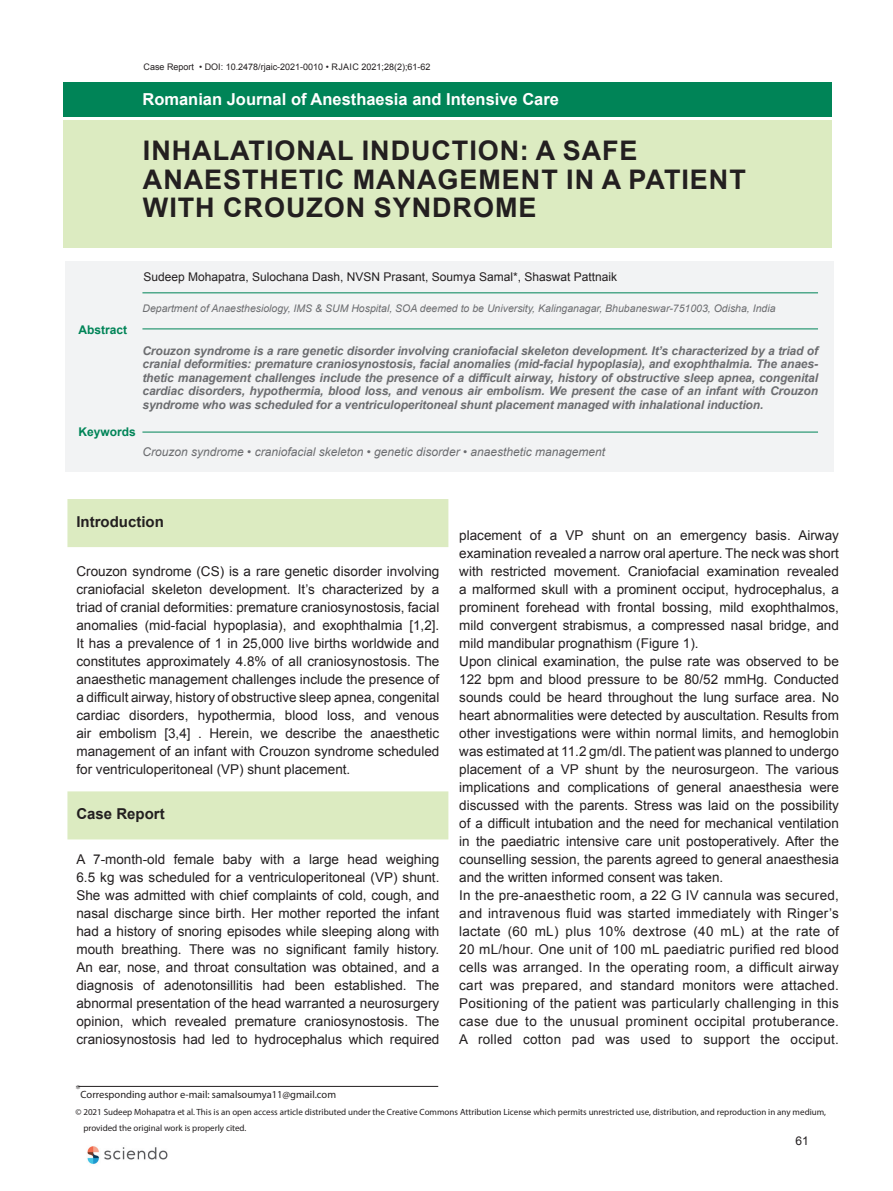
<style>
.page{position:relative;width:893px;height:1191px;background:#fff}
.page>*{position:absolute;margin:0;border:0;box-sizing:border-box;transform-origin:0 0}
.Tytul{font:700 27px/28.5px "Arial";letter-spacing:.035em;color:#231f20}
.t1{font:700 16.5px "Arial";color:#fff}
._1__SUBTITLE{font:700 15px "Arial";color:#231f20}
.TEKST{font:13.5px/18px "Arial";color:#231f20;text-align:justify}
.ABSTRACT_TEXT{font:italic 700 12px/13.5px "Arial";letter-spacing:-.01em;color:#6c6d70;text-align:justify}
.KEYWORDS_TEXT{font:italic 12px "Arial";color:#6c6d70}
.t2{font:12px "Arial";color:#231f20}
.t3{font:700 12px "Arial";color:#008457}
.Dane_afiliacyjne{font:italic 10.5px "Arial";color:#6c6d70}
.t4{font:10.5px "Myriad Pro";color:#231f20}
.t5{font:10.5px "Times";color:#231f20}
.t6{font:9px/16.2px "Myriad Pro";color:#231f20}
.t7{font:9px "Arial";color:#231f20}
</style>
<div class="page">
<div style="left:63px;top:120px;width:769px;height:127px;background:#dcebc1"></div>
<hr style="left:78px;top:1086px;width:360px;height:1px;background:#231f20">
<div style="left:63px;top:82px;width:769px;height:34px;background:#008457"></div>
<img style="left:87px;top:1146px;width:81px;height:18px">
<div style="left:65px;top:260px;width:769px;height:211px;background:#f2f3f4"></div>
<div style="left:67px;top:499px;width:381px;height:48px;background:#dcebc1"></div>
<div style="left:67px;top:791px;width:381px;height:48px;background:#dcebc1"></div>
<hr style="left:142px;top:432px;width:676px;height:1px;background:#008457">
<hr style="left:142px;top:328px;width:676px;height:1px;background:#008457">
<hr style="left:142px;top:292px;width:676px;height:1px;background:#008457">
<p class="t7" style="left:144px;top:60px;width:289px">Case Report • DOI: 10.2478/rjaic-2021-0010 • RJAIC 2021;28(2);61-62</p>
<p class="t1" style="left:142px;top:88px;width:418px">Romanian Journal of Anesthaesia and Intensive Care</p>
<p class="Tytul" style="left:143px;top:137px;width:604px">INHALATIONAL INDUCTION: A SAFE<br>ANAESTHETIC MANAGEMENT IN A PATIENT<br>WITH CROUZON SYNDROME</p>
<p class="t3" style="left:79px;top:321px;width:50px">Abstract</p>
<p class="t2" style="left:144px;top:269px;width:475px">Sudeep Mohapatra, Sulochana Dash, NVSN Prasant, Soumya Samal*, Shaswat Pattnaik</p>
<p class="Dane_afiliacyjne" style="left:142px;top:301px;width:635px">Department of Anaesthesiology, IMS &amp; SUM Hospital, SOA deemed to be University, Kalinganagar, Bhubaneswar-751003, Odisha, India</p>
<p class="ABSTRACT_TEXT" style="left:142px;top:344px;width:677px">Crouzon syndrome is a rare genetic disorder involving craniofacial skeleton development. It’s characterized by a triad of cranial deformities: premature craniosynostosis, facial anomalies (mid-facial hypoplasia), and exophthalmia. The anaes&shy;thetic management challenges include the presence of a difficult airway, history of obstructive sleep apnea, congenital cardiac disorders, hypothermia, blood loss, and venous air embolism. We present the case of an infant with Crouzon syndrome who was scheduled for a ventriculoperitoneal shunt placement managed with inhalational induction.</p>
<p class="t3" style="left:79px;top:423px;width:59px">Keywords</p>
<p class="KEYWORDS_TEXT" style="left:142px;top:443px;width:464px">Crouzon syndrome • craniofacial skeleton • genetic disorder • anaesthetic management</p>
<p class="_1__SUBTITLE" style="left:76px;top:511px;width:89px">Introduction</p>
<p class="TEKST" style="left:76px;top:562px;width:364px">Crouzon syndrome (CS) is a rare genetic disorder involving craniofacial skeleton development. It’s characterized by a triad of cranial deformities: premature craniosynostosis, facial anomalies (mid-facial hypoplasia), and exophthalmia [1,2].<br>It has a prevalence of 1 in 25,000 live births worldwide and constitutes approximately 4.8% of all craniosynostosis. The anaesthetic management challenges include the presence of a difficult airway, history of obstructive sleep apnea, congenital cardiac disorders, hypothermia, blood loss, and venous air embolism [3,4] . Herein, we describe the anaesthetic management of an infant with Crouzon syndrome scheduled for ventriculoperitoneal (VP) shunt placement.</p>
<p class="_1__SUBTITLE" style="left:76px;top:803px;width:90px">Case Report</p>
<p class="TEKST" style="left:76px;top:850px;width:364px">A 7-month-old female baby with a large head weighing 6.5 kg was scheduled for a ventriculoperitoneal (VP) shunt.<br>She was admitted with chief complaints of cold, cough, and nasal discharge since birth. Her mother reported the infant had a history of snoring episodes while sleeping along with mouth breathing. There was no significant family history.<br>An ear, nose, and throat consultation was obtained, and a diagnosis of adenotonsillitis had been established. The abnormal presentation of the head warranted a neurosurgery opinion, which revealed premature craniosynostosis. The craniosynostosis had led to hydrocephalus which required</p>
<p class="t5" style="left:75px;top:1083px;width:7px">*</p>
<p class="t4" style="left:81px;top:1088px;width:257px">Corresponding author e-mail: samalsoumya11@gmail.com</p>
<p class="t6" style="left:83px;top:1103px;width:744px;text-indent:-8px">© 2021 Sudeep Mohapatra et al. This is an open access article distributed under the Creative Commons Attribution License which permits unrestricted use, distribution, and reproduction in any medium, provided the original work is properly cited.</p>
<p class="TEKST" style="left:459px;top:526px;width:381px">placement of a VP shunt on an emergency basis. Airway examination revealed a narrow oral aperture. The neck was short with restricted movement. Craniofacial examination revealed a malformed skull with a prominent occiput, hydrocephalus, a prominent forehead with frontal bossing, mild exophthalmos, mild convergent strabismus, a compressed nasal bridge, and mild mandibular prognathism (Figure 1).</p>
<p class="TEKST" style="left:459px;top:652px;width:381px">Upon clinical examination, the pulse rate was observed to be 122 bpm and blood pressure to be 80/52 mmHg. Conducted sounds could be heard throughout the lung surface area. No heart abnormalities were detected by auscultation. Results from other investigations were within normal limits, and hemoglobin was estimated at 11.2 gm/dl. The patient was planned to undergo placement of a VP shunt by the neurosurgeon. The various implications and complications of general anaesthesia were discussed with the parents. Stress was laid on the possibility of a difficult intubation and the need for mechanical ventilation in the paediatric intensive care unit postoperatively. After the counselling session, the parents agreed to general anaesthesia and the written informed consent was taken.</p>
<p class="TEKST" style="left:459px;top:886px;width:381px">In the pre-anaesthetic room, a 22 G IV cannula was secured, and intravenous fluid was started immediately with Ringer’s lactate (60 mL) plus 10% dextrose (40 mL) at the rate of 20 mL/hour. One unit of 100 mL paediatric purified red blood cells was arranged. In the operating room, a difficult airway cart was prepared, and standard monitors were attached.<br>Positioning of the patient was particularly challenging in this case due to the unusual prominent occipital protuberance.<br>A rolled cotton pad was used to support the occiput.</p>
<p class="t2" style="left:795px;top:1132px;width:15px">61</p>
</div>
